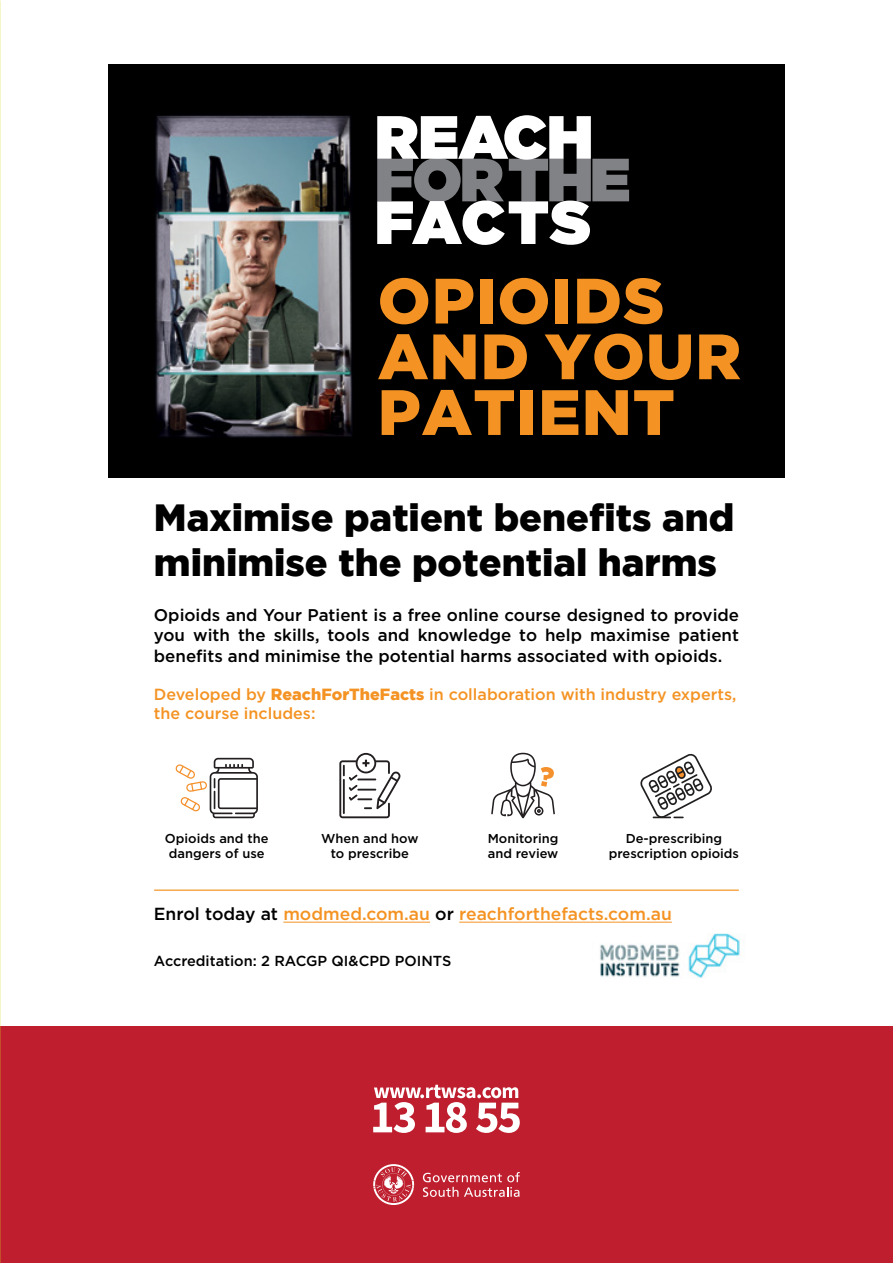
<style>
.page{position:relative;width:893px;height:1263px;background:#fff}
.page>*{position:absolute;margin:0;border:0;box-sizing:border-box;transform-origin:0 0}
.t1{font:900 63.9px/55.7px "Gotham";letter-spacing:.015em;color:#f49323}
.t2{font:900 37.8px/45.5px "Gotham";color:#000}
.t3{font:500 17.55px "Gotham";color:#f49323}
.t4{font:500 16.95px/20.9px "Gotham";color:#000;text-align:justify}
.t5{font:500 16.2px/19.4px "Gotham";color:#f49323}
.t6{font:500 14.55px "Gotham";color:#000}
.t7{font:500 12.9px/15.5px "Gotham";color:#000;text-align:center}
.s1{font-weight:900}
.s2{color:#000}
</style>
<div class="page">
<div style="left:0;top:1027px;width:893px;height:236px;background:#be1e2d"></div>
<svg style="left:423px;top:1172px;width:97px;height:25px"></svg>
<svg style="left:373px;top:1164px;width:41px;height:41px"></svg>
<svg style="left:373px;top:1085px;width:147px;height:48px"></svg>
<div style="left:108px;top:64px;width:677px;height:413px;background:#000"></div>
<img style="left:155px;top:115px;width:198px;height:323px">
<hr style="left:155px;top:889px;width:583px;height:2px;background:#f49323">
<hr style="left:283px;top:922px;width:147px;height:1px;background:#f49323">
<hr style="left:459px;top:922px;width:213px;height:1px;background:#f49323">
<img style="left:600px;top:934px;width:140px;height:44px">
<svg style="left:176px;top:758px;width:82px;height:60px"></svg>
<svg style="left:339px;top:753px;width:61px;height:65px"></svg>
<hr style="left:343px;top:779px;width:2px;height:35px;background:#231f20">
<svg style="left:491px;top:753px;width:64px;height:65px"></svg>
<svg style="left:640px;top:753px;width:72px;height:65px"></svg>
<svg style="left:377px;top:115px;width:252px;height:130px"></svg>
<h1 class="t1" style="left:378px;top:271px;width:365px">OPIOIDS<br>AND YOUR<br>PATIENT</h1>
<h2 class="t2" style="left:154px;top:493px;width:582px">Maximise patient benefits and minimise the potential harms</h2>
<p class="t4" style="left:154px;top:604px;width:587px">Opioids and Your Patient is a free online course designed to provide you with the skills, tools and knowledge to help maximise patient benefits and minimise the potential harms associated with opioids.</p>
<p class="t5" style="left:154px;top:684px;width:584px">Developed by <span class="s1">ReachForTheFacts</span> in collaboration with industry experts, the course includes:</p>
<p class="t7" style="left:165px;top:830px;width:105px">Opioids and the dangers of use</p>
<p class="t7" style="left:321px;top:830px;width:99px">When and how to prescribe</p>
<p class="t7" style="left:488px;top:830px;width:72px;text-align:left">Monitoring and review</p>
<p class="t7" style="left:609px;top:830px;width:132px">De-prescribing prescription opioids</p>
<p class="t3" style="left:154px;top:902px;width:519px"><span class="s2">Enrol today at</span> modmed.com.au <span class="s2">or</span> reachforthefacts.com.au</p>
<p class="t6" style="left:154px;top:951px;width:299px">Accreditation: 2 RACGP QI&amp;CPD POINTS</p>
</div>
